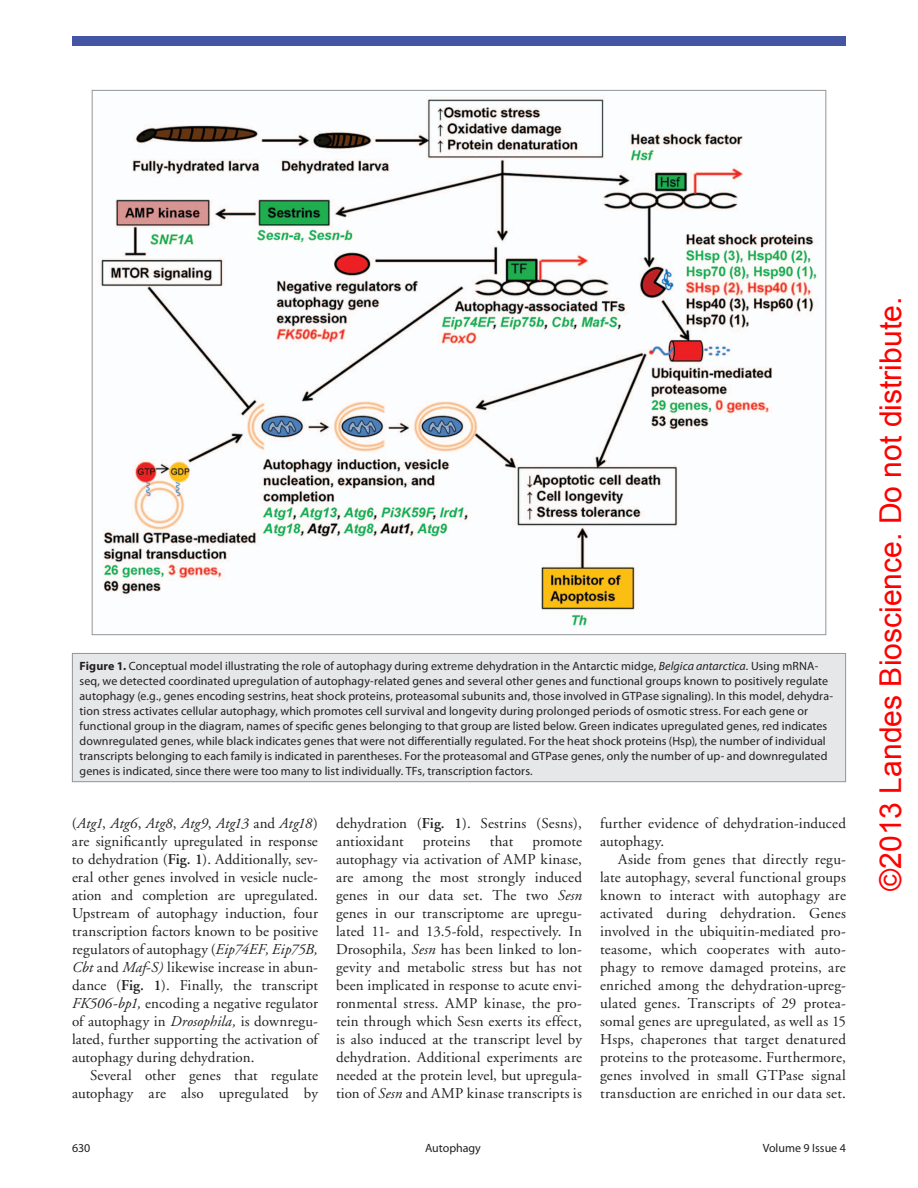
<style>
.page{position:relative;width:918px;height:1188px;background:#fff}
.page>*{position:absolute;margin:0;border:0;box-sizing:border-box;transform-origin:0 0}
.t1{font:30.15px "Arial";color:#f00}
.t2{font:15px/18px "Adobe Garamond";letter-spacing:.01em;color:#231f20;text-align:justify}
.t3{font:12px/15px "Myriad Pro";letter-spacing:.005em;color:#231f20}
.s1{font-weight:700}
.s2{font-style:italic}
.s3{font-weight:600}
</style>
<div class="page">
<div style="left:72px;top:36px;width:774px;height:10px;background:#4455a4"></div>
<img style="left:98px;top:96px;width:720px;height:530px">
<div style="left:72px;top:653px;width:774px;height:129px;background:#e6e7e9"></div>
<div style="left:72px;top:653px;width:774px;height:129px;border:1px solid #939598"></div>
<p class="t3" style="left:80px;top:658px;width:755px"><span class="s1">Figure 1.</span> Conceptual model illustrating the role of autophagy during extreme dehydration in the Antarctic midge, <span class="s2">Belgica antarctica.</span> Using mRNA&shy;seq, we detected coordinated upregulation of autophagy-related genes and several other genes and functional groups known to positively regulate autophagy (e.g., genes encoding sestrins, heat shock proteins, proteasomal subunits and, those involved in GTPase signaling). In this model, dehydra&shy;tion stress activates cellular autophagy, which promotes cell survival and longevity during prolonged periods of osmotic stress. For each gene or functional group in the diagram, names of specific genes belonging to that group are listed below. Green indicates upregulated genes, red indicates downregulated genes, while black indicates genes that were not differentially regulated. For the heat shock proteins (Hsp), the number of individual transcripts belonging to each family is indicated in parentheses. For the proteasomal and GTPase genes, only the number of up- and downregulated genes is indicated, since there were too many to list individually. TFs, transcription factors.</p>
<p class="t2" style="left:72px;top:815px;width:248px">(<span class="s2">Atg1</span>, <span class="s2">Atg6</span>, <span class="s2">Atg8</span>, <span class="s2">Atg9</span>, <span class="s2">Atg13</span> and <span class="s2">Atg18</span>) are significantly upregulated in response to dehydration (<span class="s3">Fig. 1</span>). Additionally, sev&shy;eral other genes involved in vesicle nucle&shy;ation and completion are upregulated.<br>Upstream of autophagy induction, four transcription factors known to be positive regulators of autophagy (<span class="s2">Eip74EF, Eip75B, Cbt</span> and <span class="s2">Maf-S)</span> likewise increase in abun&shy;dance (<span class="s3">Fig. 1</span>). Finally, the transcript <span class="s2">FK506-bp1,</span> encoding a negative regulator of autophagy in <span class="s2">Drosophila,</span> is downregu&shy;lated, further supporting the activation of autophagy during dehydration.</p>
<p class="t2" style="left:72px;top:1067px;width:247px;text-align:right">Several other genes that regulate autophagy are also upregulated by</p>
<p class="t2" style="left:336px;top:815px;width:247px">dehydration (<span class="s3">Fig. 1</span>). Sestrins (Sesns), antioxidant</p>
<p class="t2" style="left:423px;top:833px;width:49px">proteins</p>
<p class="t2" style="left:490px;top:833px;width:25px">that</p>
<p class="t2" style="left:336px;top:833px;width:248px;text-indent:197px">promote autophagy via activation of AMP kinase, are among the most strongly induced genes in our data set. The two <span class="s2">Sesn </span>genes in our transcriptome are upregu&shy;lated 11- and 13.5-fold, respectively. In Drosophila, <span class="s2">Sesn</span> has been linked to lon&shy;gevity and metabolic stress but has not been implicated in response to acute envi&shy;ronmental stress. AMP kinase, the pro&shy;tein through which Sesn exerts its effect, is also induced at the transcript level by dehydration. Additional experiments are needed at the protein level, but upregula&shy;tion of <span class="s2">Sesn</span> and AMP kinase transcripts is</p>
<p class="t2" style="left:600px;top:815px;width:247px">further evidence of dehydration-induced autophagy.</p>
<p class="t2" style="left:600px;top:851px;width:247px;text-indent:18px">Aside from genes that directly regu&shy;late autophagy, several functional groups known to interact with autophagy are activated during dehydration. Genes involved in the ubiquitin-mediated pro&shy;teasome, which cooperates with auto&shy;phagy to remove damaged proteins, are enriched among the dehydration-upreg&shy;ulated genes. Transcripts of 29 protea&shy;somal genes are upregulated, as well as 15<br>Hsps, chaperones that target denatured proteins to the proteasome. Furthermore, genes involved in small GTPase signal transduction are enriched in our data set.</p>
<p class="t3" style="left:72px;top:1141px;width:20px">630</p>
<p class="t3" style="left:425px;top:1141px;width:57px">Autophagy</p>
<p class="t3" style="left:763px;top:1141px;width:85px">Volume 9 Issue 4</p>
<h1 class="t1" style="left:871px;top:891px;width:595px;rotate:-90deg">©2013 Landes Bioscience. Do not distribute.</h1>
</div>
